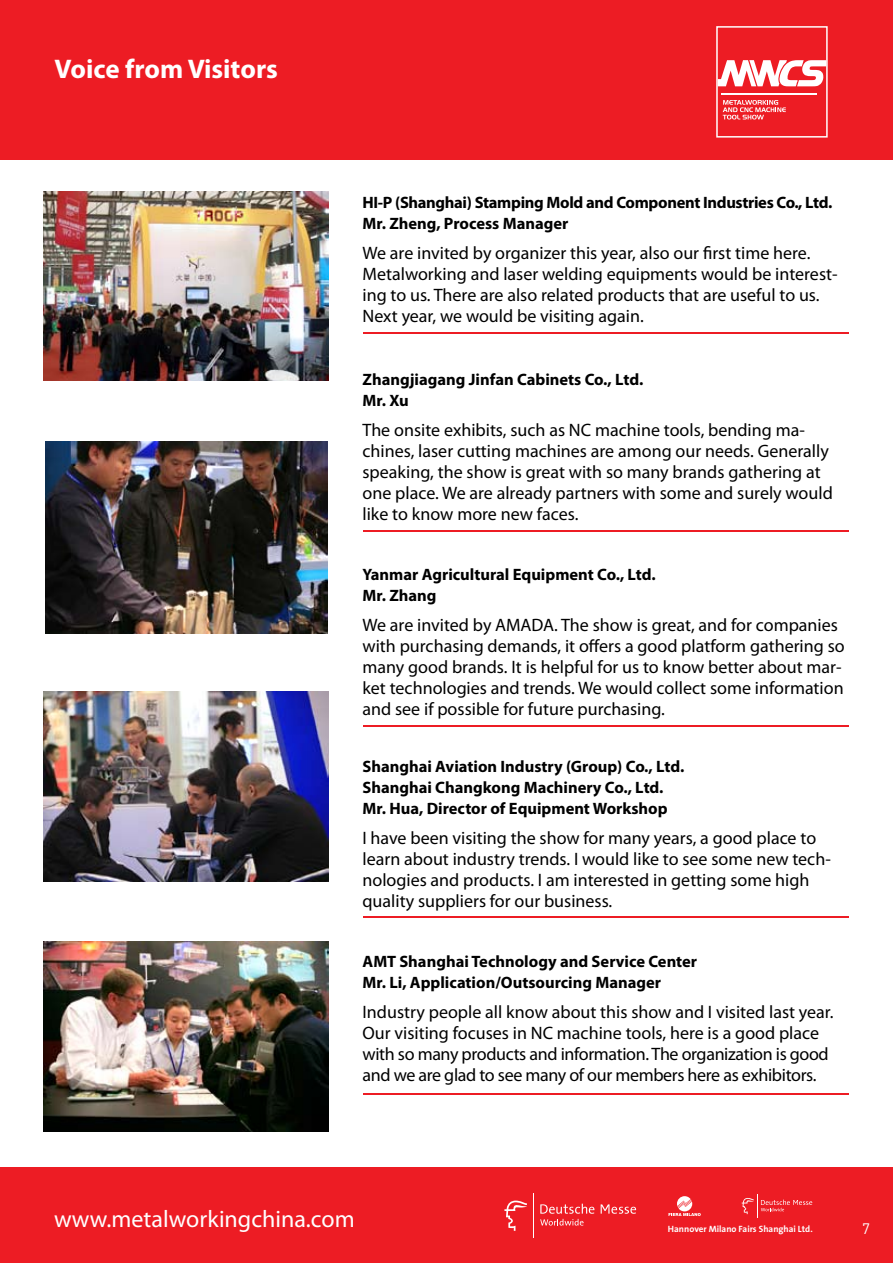
<style>
.page{position:relative;width:893px;height:1263px;background:#fff}
.page>*{position:absolute;margin:0;border:0;box-sizing:border-box;transform-origin:0 0}
.t1{font:700 27px "Myriad Pro";color:#fff}
.t2{font:24px "Myriad Pro";color:#fff}
.t3{font:18px/21px "Myriad Pro";color:#000}
.t4{font:700 16.5px/21px "Myriad Pro";color:#000}
.t5{font:700 16.5px/21px "Myriad Pro";letter-spacing:-.02em;color:#000}
.t6{font:15px "DIN";color:#fff}
.t7{font:700 9.15px "The Sans";color:#fff}
</style>
<div class="page">
<div style="left:0;top:1167px;width:893px;height:96px;background:#ed1c24"></div>
<div style="left:0;top:0;width:893px;height:159px;background:#ed1c24"></div>
<svg style="left:716px;top:26px;width:112px;height:112px"></svg>
<svg style="left:742px;top:1194px;width:70px;height:24px"></svg>
<svg style="left:668px;top:1196px;width:33px;height:20px"></svg>
<svg style="left:540px;top:1204px;width:54px;height:21px"></svg>
<svg style="left:601px;top:1204px;width:35px;height:10px"></svg>
<svg style="left:504px;top:1200px;width:23px;height:31px"></svg>
<hr style="left:533px;top:1193px;width:1px;height:45px;background:#fff">
<img style="left:44px;top:191px;width:284px;height:190px">
<img style="left:44px;top:691px;width:284px;height:190px">
<img style="left:44px;top:941px;width:284px;height:190px">
<hr style="left:363px;top:332px;width:485px;height:2px;background:#ed1c24">
<hr style="left:363px;top:530px;width:485px;height:2px;background:#ed1c24">
<hr style="left:363px;top:916px;width:485px;height:2px;background:#ed1c24">
<hr style="left:363px;top:725px;width:485px;height:2px;background:#ed1c24">
<hr style="left:363px;top:1094px;width:485px;height:1px;background:#ed1c24">
<img style="left:45px;top:442px;width:282px;height:191px">
<h1 class="t1" style="left:55px;top:52px;width:225px">Voice from Visitors</h1>
<p class="t5" style="left:362px;top:192px;width:472px">HI-P (Shanghai) Stamping Mold and Component Industries Co., Ltd.<br>Mr. Zheng, Process Manager</p>
<p class="t3" style="left:362px;top:242px;width:476px">We are invited by organizer this year, also our first time here.<br>Metalworking and laser welding equipments would be interest&shy;ing to us. There are also related products that are useful to us.<br>Next year, we would be visiting again.</p>
<p class="t4" style="left:362px;top:369px;width:282px">Zhangjiagang Jinfan Cabinets Co., Ltd.<br>Mr. Xu</p>
<p class="t3" style="left:362px;top:419px;width:472px">The onsite exhibits, such as NC machine tools, bending ma&shy;chines, laser cutting machines are among our needs. Generally speaking, the show is great with so many brands gathering at one place. We are already partners with some and surely would like to know more new faces.</p>
<p class="t4" style="left:362px;top:564px;width:295px">Yanmar Agricultural Equipment Co., Ltd.<br>Mr. Zhang</p>
<p class="t3" style="left:362px;top:614px;width:484px">We are invited by AMADA. The show is great, and for companies with purchasing demands, it offers a good platform gathering so many good brands. It is helpful for us to know better about mar&shy;ket technologies and trends. We would collect some information and see if possible for future purchasing.</p>
<p class="t4" style="left:362px;top:756px;width:323px">Shanghai Aviation Industry (Group) Co., Ltd.<br>Shanghai Changkong Machinery Co., Ltd.<br>Mr. Hua, Director of Equipment Workshop</p>
<p class="t3" style="left:362px;top:827px;width:470px">I have been visiting the show for many years, a good place to learn about industry trends. I would like to see some new tech&shy;nologies and products. I am interested in getting some high quality suppliers for our business.</p>
<p class="t4" style="left:362px;top:951px;width:336px">AMT Shanghai Technology and Service Center<br>Mr. Li, Application/Outsourcing Manager</p>
<p class="t3" style="left:362px;top:1001px;width:473px">Industry people all know about this show and I visited last year.<br>Our visiting focuses in NC machine tools, here is a good place with so many products and information. The organization is good and we are glad to see many of our members here as exhibitors.</p>
<h2 class="t2" style="left:54px;top:1204px;width:302px">www.metalworkingchina.com</h2>
<p class="t7" style="left:668px;top:1221px;width:146px">Hannover Milano Fairs Shanghai Ltd.</p>
<p class="t6" style="left:862px;top:1220px;width:9px">7</p>
</div>
